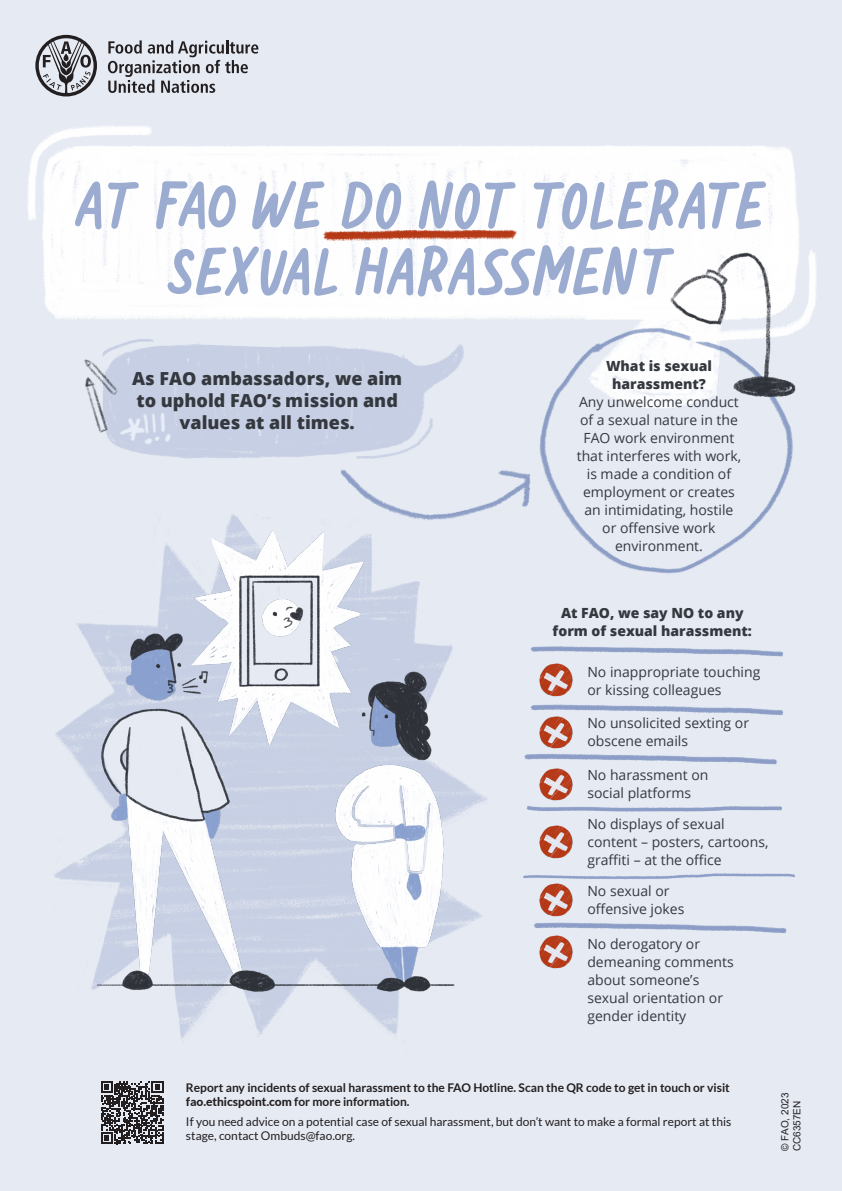
<style>
.page{position:relative;width:842px;height:1191px;background:#e6eaf3}
.page>*{position:absolute;margin:0;border:0;box-sizing:border-box;transform-origin:0 0}
.t1{font:700 79.1px "Sotokaromi";letter-spacing:-.06em;color:#9bacd0}
.Location_Heading{font:800 18px/22px "Open Sans";color:#35393f;text-align:center}
.Body{font:14px/18px "Open Sans";color:#35393f}
.Location_Heading-2{font:800 14px/18px "Open Sans";color:#35393f;text-align:center}
.t2{font:700 12px/14px "Lato";color:#231f20}
.t3{font:12px/14px "Lato";color:#231f20}
.Location_Heading-3{font:10px/12px "Arial";color:#231f20}
.s1{font-weight:800}
</style>
<div class="page">
<svg style="left:35px;top:35px;width:62px;height:61px"></svg>
<svg style="left:108px;top:40px;width:150px;height:53px"></svg>
<img style="left:54px;top:623px;width:43px;height:367px">
<img style="left:107px;top:350px;width:357px;height:109px">
<img style="left:84px;top:350px;width:53px;height:85px">
<img style="left:114px;top:405px;width:69px;height:49px">
<img style="left:319px;top:422px;width:212px;height:91px">
<img style="left:540px;top:350px;width:253px;height:224px">
<img style="left:539px;top:663px;width:34px;height:34px">
<img style="left:539px;top:719px;width:34px;height:30px">
<img style="left:539px;top:769px;width:34px;height:31px">
<img style="left:539px;top:825px;width:34px;height:34px">
<img style="left:539px;top:891px;width:34px;height:26px">
<img style="left:539px;top:937px;width:34px;height:32px">
<img style="left:530px;top:704px;width:254px;height:15px">
<img style="left:530px;top:646px;width:253px;height:11px">
<img style="left:534px;top:922px;width:253px;height:15px">
<img style="left:524px;top:753px;width:253px;height:16px">
<img style="left:526px;top:800px;width:256px;height:12px">
<img style="left:523px;top:873px;width:272px;height:18px">
<svg style="left:101px;top:1081px;width:62px;height:63px"></svg>
<img style="left:97px;top:513px;width:391px;height:525px">
<img style="left:27px;top:125px;width:790px;height:225px">
<img style="left:304px;top:214px;width:220px;height:37px">
<img style="left:589px;top:237px;width:223px;height:180px">
<p class="t1" style="left:73px;top:166px;width:697px">AT FAO WE DO NOT TOLERATE</p>
<p class="t1" style="left:165px;top:232px;width:514px">SEXUAL HARASSMENT</p>
<p class="Location_Heading" style="left:132px;top:366px;width:272px">As FAO ambassadors, we aim to uphold FAO’s mission and values at all times.</p>
<p class="Location_Heading-2" style="left:606px;top:356px;width:107px">What is sexual harassment?</p>
<p class="Body" style="left:577px;top:392px;width:166px;text-align:center">Any unwelcome conduct of a sexual nature in the<br>FAO work environment that interferes with work, is made a condition of employment or creates an intimidating, hostile or offensive work environment.</p>
<p class="Location_Heading-2" style="left:553px;top:603px;width:201px">At FAO, we say NO to any form of sexual harassment:</p>
<p class="Body" style="left:587px;top:663px;width:175px">No inappropriate touching or kissing colleagues</p>
<p class="Body" style="left:587px;top:713px;width:163px">No unsolicited sexting or obscene emails</p>
<p class="Body" style="left:587px;top:766px;width:122px">No harassment on social platforms</p>
<p class="Body" style="left:587px;top:814px;width:183px">No displays of sexual content – posters, cartoons, graffiti – at the office</p>
<p class="Body" style="left:587px;top:881px;width:99px">No sexual or offensive jokes</p>
<p class="Body" style="left:587px;top:935px;width:148px">No derogatory or demeaning comments about someone’s sexual orientation or gender identity</p>
<p class="t2" style="left:186px;top:1080px;width:545px">Report any incidents of sexual harassment to the FAO Hotline. Scan the QR code to get in touch or visit <span class="s1">fao.ethicspoint.com</span> for more information.</p>
<p class="t3" style="left:186px;top:1114px;width:547px">If you need advice on a potential case of sexual harassment, but don’t want to make a formal report at this stage, contact Ombuds@fao.org.</p>
<p class="Location_Heading-3" style="left:779px;top:1151px;width:60px;rotate:-90deg">© FAO, 2023<br>CC6357EN</p>
</div>
